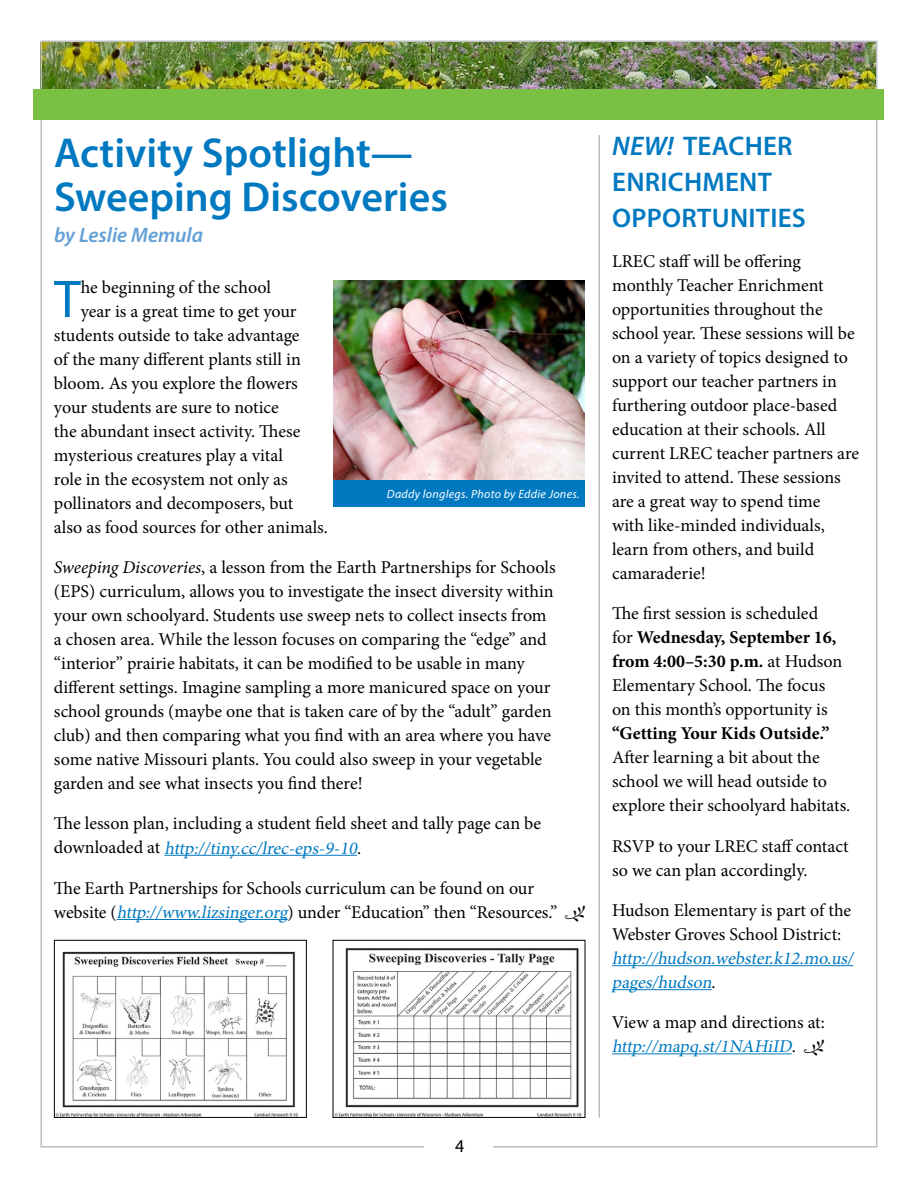
<style>
.page{position:relative;width:918px;height:1188px;background:#fff}
.page>*{position:absolute;margin:0;border:0;box-sizing:border-box;transform-origin:0 0}
.t1{font:53.55px "Myriad Pro";color:#0079c1}
.t2{font:600 42px/45px "Myriad Pro";color:#0079c1}
.t3{font:600 27px/35.7px "Myriad Pro";letter-spacing:.01em;color:#0079c1}
.t4{font:italic 600 21px "Myriad Pro";color:#63a0d6}
.t5{font:18px/24px "Minion Pro";color:#000}
.t6{font:italic 18px/24px "Minion Pro";color:#0079c1}
.t7{font:700 18px "Minion Pro";color:#000}
.t8{font:18px "Myriad Pro";color:#000}
.t9{font:italic 12px "Myriad Pro";letter-spacing:.025em;color:#fff}
.s1{font-style:italic}
.s2{font-style:italic;color:#0079c1}
.s3{font-family:"Kfon";font-size:17.25px}
.s4{font-weight:700}
.s5{font-style:normal;color:#000}
</style>
<div class="page">
<img style="left:43px;top:43px;width:832px;height:46px">
<div style="left:34px;top:89px;width:850px;height:31px;background:#7ac143"></div>
<hr style="left:598px;top:135px;width:2px;height:983px;background:#bcbec0">
<hr style="left:164px;top:855px;width:193px;height:1px;background:#0079c1">
<hr style="left:117px;top:919px;width:171px;height:1px;background:#0079c1">
<hr style="left:612px;top:965px;width:241px;height:1px;background:#0079c1">
<hr style="left:612px;top:989px;width:100px;height:1px;background:#0079c1">
<hr style="left:612px;top:1053px;width:180px;height:1px;background:#0079c1">
<img style="left:333px;top:281px;width:252px;height:199px">
<img style="left:56px;top:951px;width:242px;height:165px">
<div style="left:54px;top:940px;width:253px;height:178px;border:1px solid #000"></div>
<img style="left:335px;top:948px;width:247px;height:168px">
<div style="left:333px;top:940px;width:252px;height:178px;border:1px solid #000"></div>
<div style="left:333px;top:480px;width:252px;height:27px;background:#0079c1"></div>
<h2 class="t2" style="left:54px;top:129px;width:395px">Activity Spotlight—<br>Sweeping Discoveries</h2>
<p class="t4" style="left:54px;top:222px;width:151px">by Leslie Memula</p>
<h1 class="t1" style="left:54px;top:266px;width:28px">T</h1>
<p class="t5" style="left:81px;top:275px;width:192px">he beginning of the school</p>
<p class="t5" style="left:81px;top:299px;width:217px">year is a great time to get your</p>
<p class="t5" style="left:54px;top:323px;width:247px">students outside to take advantage</p>
<p class="t5" style="left:54px;top:347px;width:248px">of the many different plants still in</p>
<p class="t5" style="left:54px;top:371px;width:245px">bloom. As you explore the flowers</p>
<p class="t5" style="left:54px;top:395px;width:226px">your students are sure to notice</p>
<p class="t5" style="left:54px;top:419px;width:248px">the abundant insect activity. These</p>
<p class="t5" style="left:54px;top:443px;width:230px">mysterious creatures play a vital</p>
<p class="t5" style="left:54px;top:467px;width:235px">role in the ecosystem not only as</p>
<p class="t5" style="left:54px;top:491px;width:241px">pollinators and decomposers, but</p>
<p class="t5" style="left:54px;top:515px;width:275px">also as food sources for other animals.</p>
<p class="t5" style="left:54px;top:556px;width:503px"><span class="s1">Sweeping Discoveries</span>, a lesson from the Earth Partnerships for Schools (EPS) curriculum, allows you to investigate the insect diversity within your own schoolyard. Students use sweep nets to collect insects from a chosen area. While the lesson focuses on comparing the “edge” and “interior” prairie habitats, it can be modified to be usable in many different settings. Imagine sampling a more manicured space on your school grounds (maybe one that is taken care of by the “adult” garden club) and then comparing what you find with an area where you have some native Missouri plants. You could also sweep in your vegetable garden and see what insects you find there!</p>
<p class="t5" style="left:54px;top:812px;width:489px">The lesson plan, including a student field sheet and tally page can be d own l o a d e d at <span class="s2">http://tiny.cc/lrec-eps-9-10</span>.</p>
<p class="t5" style="left:54px;top:876px;width:532px">The Earth Partnerships for Schools curriculum can be found on our website (<span class="s2">http://www.lizsinger.org</span>) under “Education” then “Resources.” <span class="s3">O</span></p>
<p class="t9" style="left:387px;top:486px;width:194px">Daddy longlegs. Photo by Eddie Jones.</p>
<h3 class="t3" style="left:612px;top:128px;width:195px"><span class="s1">NEW!</span> TEACHER<br>ENRICHMENT<br>OPPORTUNITIES</h3>
<p class="t5" style="left:612px;top:250px;width:249px">LREC staff will be offering monthly Teacher Enrichment opportunities throughout the school year. These sessions will be on a variety of topics designed to support our teacher partners in furthering outdoor place-based education at their schools. All current LREC teacher partners are invited to attend. These sessions are a great way to spend time<br>with like-minded individuals, learn from others, and build camaraderie!</p>
<p class="t5" style="left:612px;top:602px;width:232px">The first session is scheduled for <span class="s4">Wednesday, September 16, from 4:00–5:30 p.m.</span> at Hudson<br>Elementary School. The focus on this month’s opportunity is</p>
<p class="t7" style="left:612px;top:721px;width:219px">“Getting Your Kids Outside.”</p>
<p class="t5" style="left:612px;top:746px;width:240px">After learning a bit about the school we will head outside to explore their schoolyard habitats.</p>
<p class="t5" style="left:612px;top:834px;width:238px">RSVP to your LREC staff contact so we can plan accordingly.</p>
<p class="t5" style="left:612px;top:898px;width:241px">Hudson Elementary is part of the<br>Webster Groves School District:</p>
<p class="t6" style="left:612px;top:946px;width:247px">http://hudson.webster.k12.mo.us/ pages/hudson<span class="s5">.</span></p>
<p class="t5" style="left:612px;top:1010px;width:214px">View a map and directions at: <span class="s2">http://mapq.st/1NAHiID</span>. <span class="s3">O</span></p>
<p class="t8" style="left:455px;top:1135px;width:11px">4</p>
</div>
